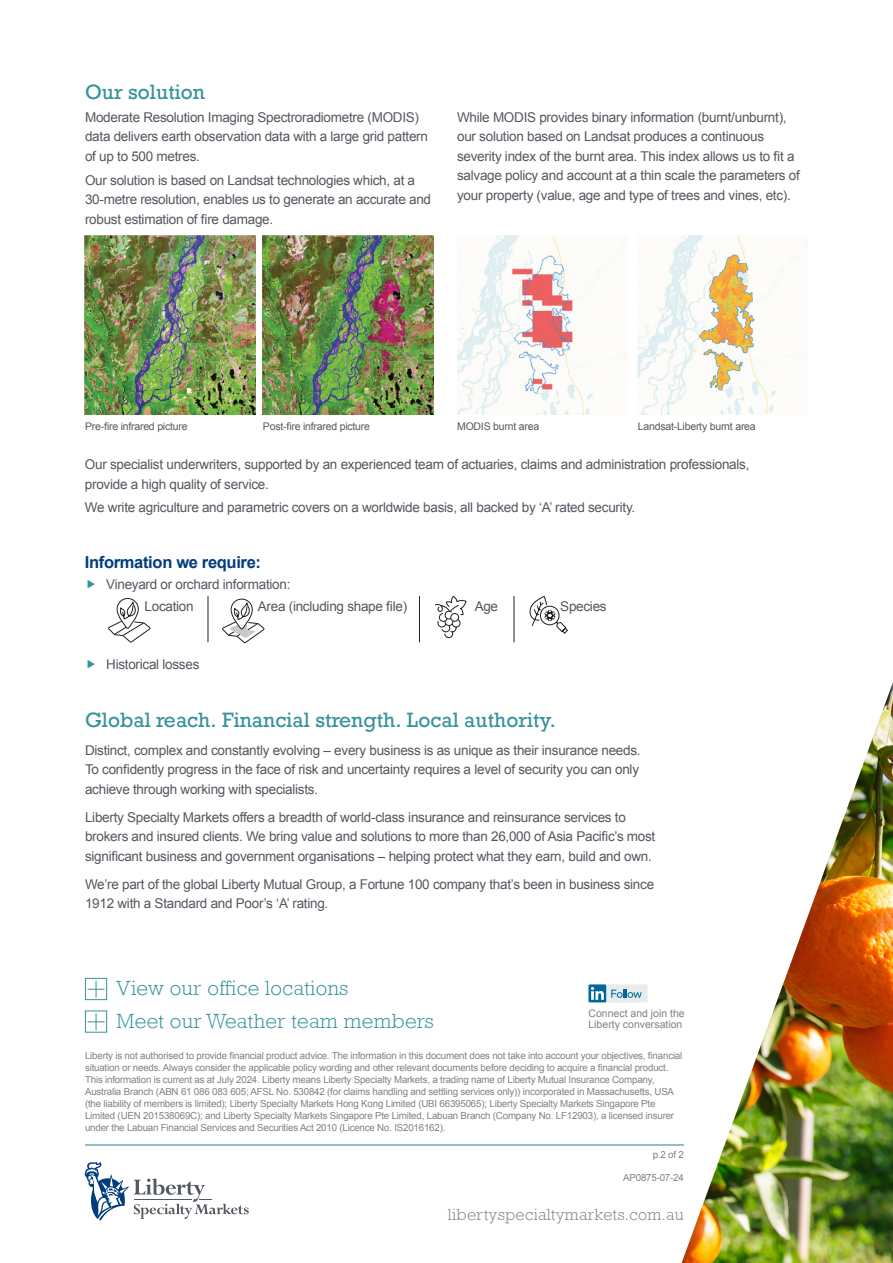
<style>
.page{position:relative;width:893px;height:1263px;background:#fff}
.page>*{position:absolute;margin:0;border:0;box-sizing:border-box;transform-origin:0 0}
.CALL_TO_ACTION{font:300 21px "Rockwell Std";letter-spacing:.015em;color:#37939b}
.SUB_HEAD{font:19.5px "Rockwell";color:#37939b}
.t1{font:300 16.5px "Rockwell Std";letter-spacing:.02em;color:#808285}
.SUB_HEAD_02{font:700 16.5px "Arial";letter-spacing:-.02em;color:#013d7d}
.BODY{font:13.5px/19.5px "Arial";letter-spacing:-.02em;color:#535860}
.FOOTNOTES{font:10.5px "Arial";letter-spacing:-.02em;color:#57585a}
.t2{font:10.5px/10.5px "Arial";color:#808285}
.DISCLAIMER{font:9.75px/12px "Arial";letter-spacing:-.02em;color:#808285}
.PAGE_NUMBER_-_DATE{font:9.75px "Arial";letter-spacing:-.02em;color:#808285}
</style>
<div class="page">
<hr style="left:85px;top:1144px;width:599px;height:1px;background:#37939b">
<svg style="left:85px;top:1162px;width:164px;height:58px"></svg>
<img style="left:682px;top:682px;width:211px;height:581px">
<img style="left:85px;top:236px;width:170px;height:178px">
<img style="left:263px;top:236px;width:170px;height:178px">
<img style="left:457px;top:236px;width:170px;height:178px">
<img style="left:638px;top:236px;width:170px;height:178px">
<div style="left:85px;top:978px;width:22px;height:22px;border:1px solid #37939b"></div>
<svg style="left:88px;top:981px;width:17px;height:17px"></svg>
<div style="left:85px;top:1010px;width:22px;height:22px;border:1px solid #37939b"></div>
<svg style="left:88px;top:1013px;width:17px;height:17px"></svg>
<div style="left:588px;top:984px;width:18px;height:18px;background:#006997"></div>
<svg style="left:591px;top:987px;width:13px;height:13px"></svg>
<div style="left:606px;top:984px;width:41px;height:18px;background:#eaebec"></div>
<svg style="left:611px;top:989px;width:31px;height:9px"></svg>
<hr style="left:208px;top:596px;width:1px;height:46px;background:#231f20">
<hr style="left:419px;top:596px;width:1px;height:46px;background:#231f20">
<hr style="left:514px;top:596px;width:1px;height:46px;background:#231f20">
<svg style="left:108px;top:598px;width:42px;height:44px"></svg>
<svg style="left:222px;top:599px;width:42px;height:44px"></svg>
<svg style="left:529px;top:596px;width:39px;height:38px"></svg>
<svg style="left:435px;top:596px;width:32px;height:42px"></svg>
<p class="SUB_HEAD" style="left:85px;top:79px;width:122px">Our solution</p>
<p class="BODY" style="left:85px;top:108px;width:344px">Moderate Resolution Imaging Spectroradiometre (MODIS) data delivers earth observation data with a large grid pattern of up to 500 metres.</p>
<p class="BODY" style="left:85px;top:170px;width:348px">Our solution is based on Landsat technologies which, at a<br>30-metre resolution, enables us to generate an accurate and robust estimation of fire damage.</p>
<p class="BODY" style="left:457px;top:108px;width:344px">While MODIS provides binary information (burnt/unburnt), our solution based on Landsat produces a continuous severity index of the burnt area. This index allows us to fit a salvage policy and account at a thin scale the parameters of your property (value, age and type of trees and vines, etc).</p>
<p class="FOOTNOTES" style="left:85px;top:420px;width:104px">Pre-fire infrared picture</p>
<p class="FOOTNOTES" style="left:263px;top:420px;width:108px">Post-fire infrared picture</p>
<p class="FOOTNOTES" style="left:457px;top:420px;width:84px">MODIS burnt area</p>
<p class="FOOTNOTES" style="left:638px;top:420px;width:119px">Landsat-Liberty burnt area</p>
<p class="BODY" style="left:85px;top:455px;width:666px">Our specialist underwriters, supported by an experienced team of actuaries, claims and administration professionals, provide a high quality of service.</p>
<p class="BODY" style="left:85px;top:498px;width:552px">We write agriculture and parametric covers on a worldwide basis, all backed by ‘A’ rated security.</p>
<p class="SUB_HEAD_02" style="left:85px;top:552px;width:178px">Information we require:</p>
<p class="BODY" style="left:106px;top:575px;width:186px">Vineyard or orchard information:</p>
<p class="BODY" style="left:145px;top:596px;width:51px">Location</p>
<p class="BODY" style="left:258px;top:596px;width:151px">Area (including shape file)</p>
<p class="BODY" style="left:475px;top:596px;width:25px">Age</p>
<p class="BODY" style="left:560px;top:596px;width:48px">Species</p>
<p class="BODY" style="left:106px;top:654px;width:95px">Historical losses</p>
<p class="SUB_HEAD" style="left:85px;top:708px;width:472px">Global reach. Financial strength. Local authority.</p>
<p class="BODY" style="left:85px;top:740px;width:557px;text-align:justify">Distinct, complex and constantly evolving – every business is as unique as their insurance needs.<br>To confidently progress in the face of risk and uncertainty requires a level of security you can only achieve through working with specialists.</p>
<p class="BODY" style="left:85px;top:807px;width:572px">Liberty Specialty Markets offers a breadth of world-class insurance and reinsurance services to brokers and insured clients. We bring value and solutions to more than 26,000 of Asia Pacific’s most significant business and government organisations – helping protect what they earn, build and own.</p>
<p class="BODY" style="left:85px;top:874px;width:571px">We’re part of the global Liberty Mutual Group, a Fortune 100 company that’s been in business since<br>1912 with a Standard and Poor’s ‘A’ rating.</p>
<p class="CALL_TO_ACTION" style="left:117px;top:976px;width:234px">View our office locations</p>
<p class="CALL_TO_ACTION" style="left:117px;top:1009px;width:319px">Meet our Weather team members</p>
<p class="t2" style="left:588px;top:1008px;width:98px">Connect and join the<br>Liberty conversation</p>
<p class="DISCLAIMER" style="left:85px;top:1050px;width:599px">Liberty is not authorised to provide financial product advice. The information in this document does not take into account your objectives, financial situation or needs. Always consider the applicable policy wording and other relevant documents before deciding to acquire a financial product.<br>This information is current as at July 2024. Liberty means Liberty Specialty Markets, a trading name of Liberty Mutual Insurance Company, Australia Branch (ABN 61 086 083 605; AFSL No. 530842 (for claims handling and settling services only)) incorporated in Massachusetts, USA (the liability of members is limited); Liberty Specialty Markets Hong Kong Limited (UBI 66395065); Liberty Specialty Markets Singapore Pte Limited (UEN 201538069C); and Liberty Specialty Markets Singapore Pte Limited, Labuan Branch (Company No. LF12903), a licensed insurer under the Labuan Financial Services and Securities Act 2010 (Licence No. IS2016162).</p>
<p class="DISCLAIMER" style="left:653px;top:1148px;width:33px">p.2 of 2</p>
<p class="PAGE_NUMBER_-_DATE" style="left:623px;top:1171px;width:62px">AP0875-07-24</p>
<p class="t1" style="left:448px;top:1205px;width:238px">libertyspecialtymarkets.com.au</p>
</div>
